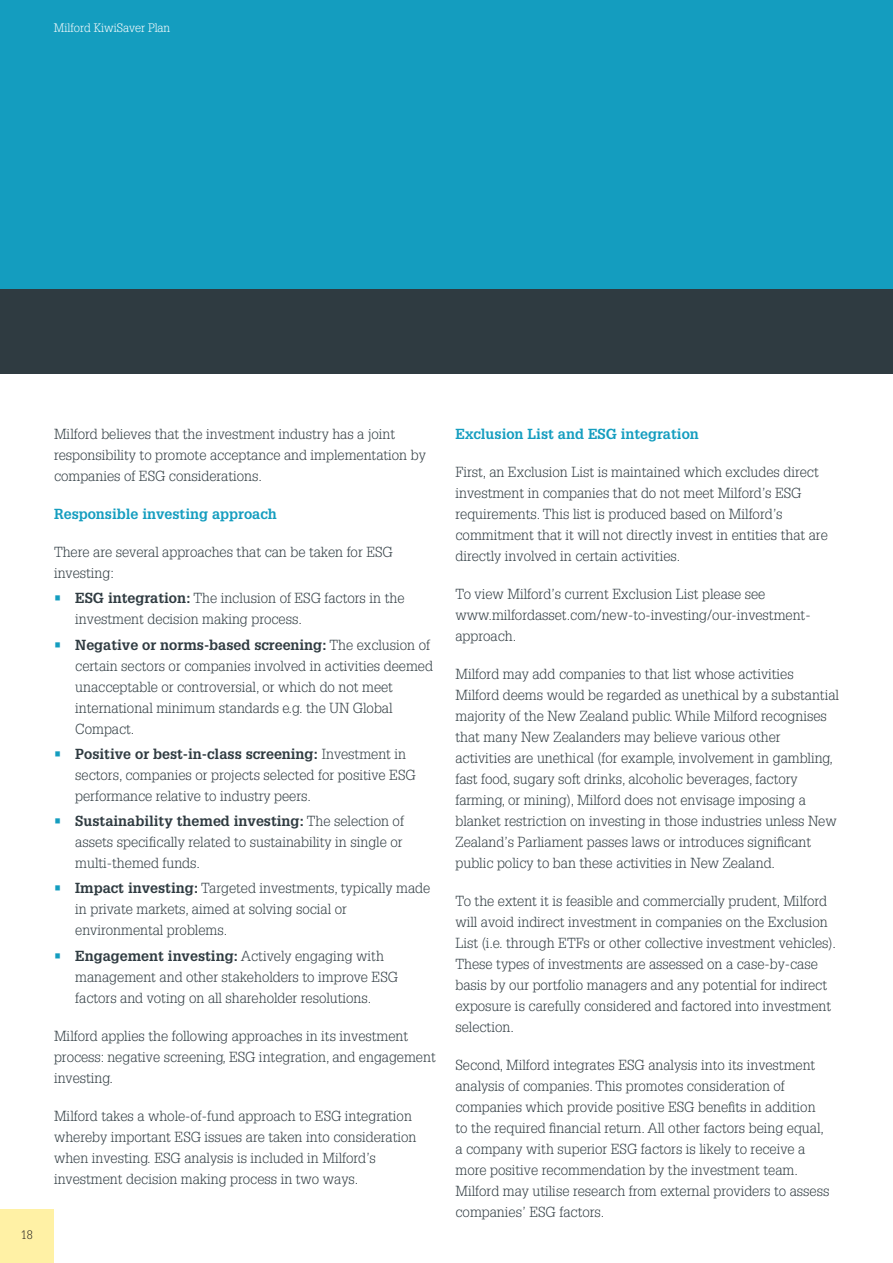
<style>
.page{position:relative;width:893px;height:1263px;background:#fff}
.page>*{position:absolute;margin:0;border:0;box-sizing:border-box;transform-origin:0 0}
.t1{font:300 14.25px/21px "Glypha";color:#2f3b41}
.t2{font:700 14.25px "Glypha";color:#149dbf}
.t3{font:300 12px "Glypha";color:#fff}
.t4{font:300 12px "Glypha";color:#231f20}
.s1{color:#149dbf}
.s2{font-weight:700}
</style>
<div class="page">
<div style="left:0;top:1209px;width:54px;height:54px;background:#fff1a5"></div>
<div style="left:0;top:289px;width:893px;height:85px;background:#2f3b41"></div>
<div style="left:0;top:0;width:893px;height:289px;background:#149dbf"></div>
<p class="t3" style="left:54px;top:21px;width:118px">Milford KiwiSaver Plan</p>
<p class="t4" style="left:21px;top:1228px;width:13px">18</p>
<p class="t1" style="left:54px;top:424px;width:373px">Milford believes that the investment industry has a joint responsibility to promote acceptance and implementation by companies of ESG considerations.</p>
<p class="t2" style="left:54px;top:505px;width:224px">Responsible investing approach</p>
<p class="t1" style="left:54px;top:542px;width:340px">There are several approaches that can be taken for ESG investing:</p>
<p class="t1" style="left:75px;top:588px;width:331px;text-indent:-21px"><span class="s1">•</span> <span class="s2">ESG integration:</span> The inclusion of ESG factors in the investment decision making process.</p>
<p class="t1" style="left:75px;top:634px;width:359px;text-indent:-21px"><span class="s1">•</span> <span class="s2">Negative or norms-based screening:</span> The exclusion of certain sectors or companies involved in activities deemed unacceptable or controversial, or which do not meet international minimum standards e.g. the UN Global Compact.</p>
<p class="t1" style="left:75px;top:743px;width:342px;text-indent:-21px"><span class="s1">•</span> <span class="s2">Positive or best-in-class screening:</span> Investment in sectors, companies or projects selected for positive ESG performance relative to industry peers.</p>
<p class="t1" style="left:75px;top:811px;width:330px;text-align:justify;text-indent:-21px"><span class="s1">•</span> <span class="s2">Sustainability themed investing:</span> The selection of assets specifically related to sustainability in single or multi-themed funds.</p>
<p class="t1" style="left:75px;top:878px;width:356px;text-indent:-21px"><span class="s1">•</span> <span class="s2">Impact investing:</span> Targeted investments, typically made in private markets, aimed at solving social or environmental problems.</p>
<p class="t1" style="left:75px;top:945px;width:324px;text-indent:-21px"><span class="s1">•</span> <span class="s2">Engagement investing:</span> Actively engaging with management and other stakeholders to improve ESG factors and voting on all shareholder resolutions.</p>
<p class="t1" style="left:54px;top:1025px;width:383px">Milford applies the following approaches in its investment process: negative screening, ESG integration, and engagement investing.</p>
<p class="t1" style="left:54px;top:1105px;width:364px">Milford takes a whole-of-fund approach to ESG integration whereby important ESG issues are taken into consideration when investing. ESG analysis is included in Milford’s investment decision making process in two ways.</p>
<p class="t2" style="left:455px;top:425px;width:245px">Exclusion List and ESG integration</p>
<p class="t1" style="left:455px;top:461px;width:374px">First, an Exclusion List is maintained which excludes direct investment in companies that do not meet Milford’s ESG requirements. This list is produced based on Milford’s commitment that it will not directly invest in entities that are directly involved in certain activities.</p>
<p class="t1" style="left:455px;top:584px;width:357px">To view Milford’s current Exclusion List please see www.milfordasset.com/new-to-investing/our-investment&shy;approach.</p>
<p class="t1" style="left:455px;top:664px;width:385px">Milford may add companies to that list whose activities Milford deems would be regarded as unethical by a substantial majority of the New Zealand public. While Milford recognises that many New Zealanders may believe various other activities are unethical (for example, involvement in gambling, fast food, sugary soft drinks, alcoholic beverages, factory farming, or mining), Milford does not envisage imposing a blanket restriction on investing in those industries unless New Zealand’s Parliament passes laws or introduces significant public policy to ban these activities in New Zealand.</p>
<p class="t1" style="left:455px;top:891px;width:382px">To the extent it is feasible and commercially prudent, Milford will avoid indirect investment in companies on the Exclusion List (i.e. through ETFs or other collective investment vehicles).<br>These types of investments are assessed on a case-by-case basis by our portfolio managers and any potential for indirect exposure is carefully considered and factored into investment selection.</p>
<p class="t1" style="left:455px;top:1055px;width:375px">Second, Milford integrates ESG analysis into its investment analysis of companies. This promotes consideration of companies which provide positive ESG benefits in addition to the required financial return. All other factors being equal, a company with superior ESG factors is likely to receive a more positive recommendation by the investment team.<br>Milford may utilise research from external providers to assess companies’ ESG factors.</p>
</div>
